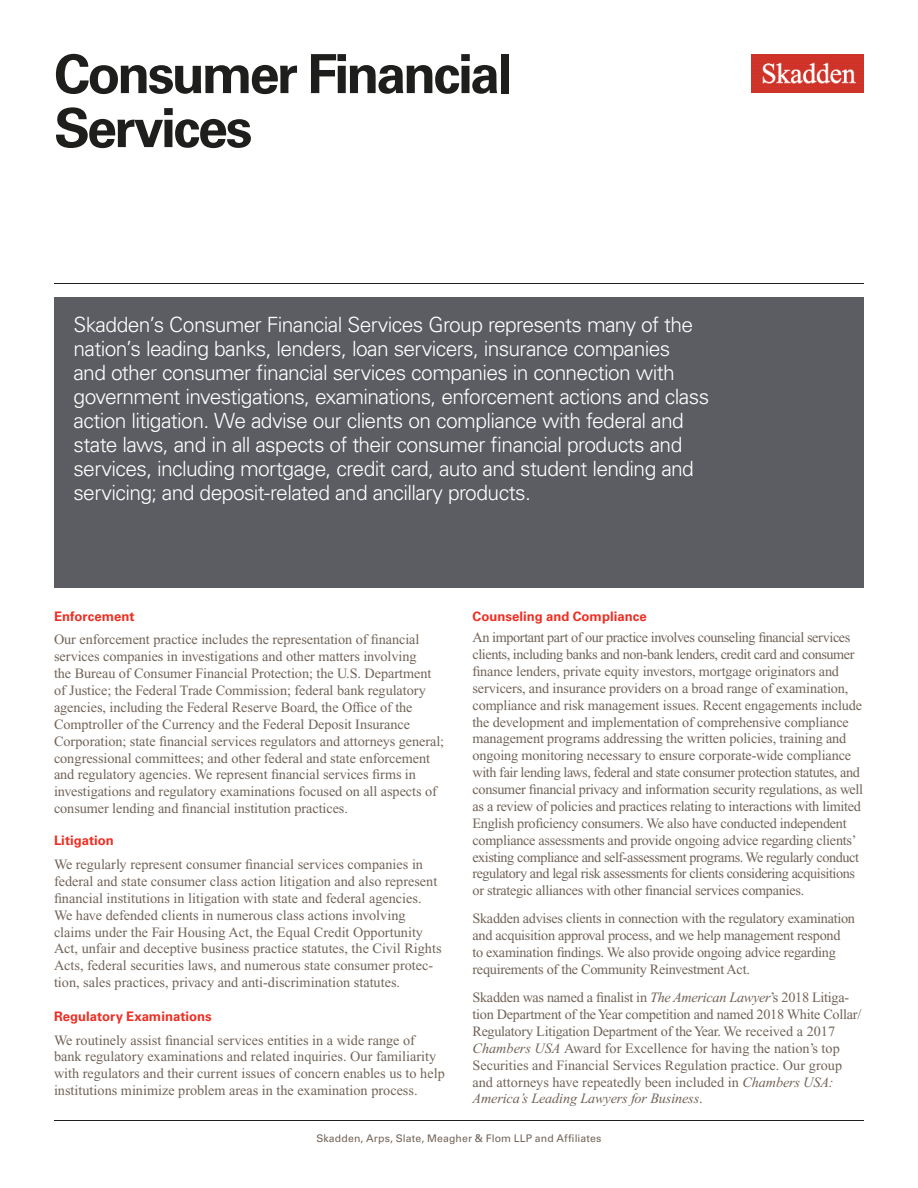
<style>
.page{position:relative;width:918px;height:1188px;background:#fff}
.page>*{position:absolute;margin:0;border:0;box-sizing:border-box;transform-origin:0 0}
.Practice_Area{font:700 54px/54px "Univers LT Std";letter-spacing:-.055em;color:#1e1e1d}
.Feature_Box{font:300 21px/24px "Univers LT Std";letter-spacing:-.03em;color:#fff}
.Main_Body{font:14.25px/17px "Times New Roman PS Std";letter-spacing:-.005em;color:#726458}
.t1{font:700 13.2px "Univers LT Std";color:#ee2e22}
.t2{font:10.5px "Univers LT Std";letter-spacing:.01em;color:#726458}
.s1{font-style:italic}
</style>
<div class="page">
<img style="left:752px;top:54px;width:112px;height:39px">
<div style="left:54px;top:297px;width:810px;height:290px;background:#5b5d62"></div>
<hr style="left:54px;top:1120px;width:810px;height:1px;background:#1e1e1d">
<hr style="left:54px;top:283px;width:810px;height:1px;background:#1e1e1d">
<h1 class="Practice_Area" style="left:54px;top:48px;width:459px">Consumer Financial<br>Services</h1>
<p class="Feature_Box" style="left:74px;top:312px;width:637px">Skadden’s Consumer Financial Services Group represents many of the nation’s leading banks, lenders, loan servicers, insurance companies<br>and other consumer financial services companies in connection with government investigations, examinations, enforcement actions and class action litigation. We advise our clients on compliance with federal and state laws, and in all aspects of their consumer financial products and services, including mortgage, credit card, auto and student lending and servicing; and deposit-related and ancillary products.</p>
<h2 class="t1" style="left:54px;top:608px;width:82px">Enforcement</h2>
<p class="Main_Body" style="left:54px;top:631px;width:392px">Our enforcement practice includes the representation of financial services companies in investigations and other matters involving<br>the Bureau of Consumer Financial Protection; the U.S. Department of Justice; the Federal Trade Commission; federal bank regulatory agencies, including the Federal Reserve Board, the Office of the Comptroller of the Currency and the Federal Deposit Insurance Corporation; state financial services regulators and attorneys general; congressional committees; and other federal and state enforcement and regulatory agencies. We represent financial services firms in investigations and regulatory examinations focused on all aspects of consumer lending and financial institution practices.</p>
<h2 class="t1" style="left:54px;top:833px;width:61px">Litigation</h2>
<p class="Main_Body" style="left:54px;top:856px;width:389px">We regularly represent consumer financial services companies in federal and state consumer class action litigation and also represent financial institutions in litigation with state and federal agencies.<br>We have defended clients in numerous class actions involving claims under the Fair Housing Act, the Equal Credit Opportunity Act, unfair and deceptive business practice statutes, the Civil Rights Acts, federal securities laws, and numerous state consumer protec&shy;tion, sales practices, privacy and anti-discrimination statutes.</p>
<h2 class="t1" style="left:54px;top:1008px;width:159px">Regulatory Examinations</h2>
<p class="Main_Body" style="left:54px;top:1031px;width:392px">We routinely assist financial services entities in a wide range of bank regulatory examinations and related inquiries. Our familiarity with regulators and their current issues of concern enables us to help institutions minimize problem areas in the examination process.</p>
<h2 class="t1" style="left:472px;top:608px;width:176px">Counseling and Compliance</h2>
<p class="Main_Body" style="left:472px;top:629px;width:392px">An important part of our practice involves counseling financial services clients, including banks and non-bank lenders, credit card and consumer finance lenders, private equity investors, mortgage originators and servicers, and insurance providers on a broad range of examination, compliance and risk management issues. Recent engagements include the development and implementation of comprehensive compliance management programs addressing the written policies, training and ongoing monitoring necessary to ensure corporate-wide compliance with fair lending laws, federal and state consumer protection statutes, and consumer financial privacy and information security regulations, as well as a review of policies and practices relating to interactions with limited English proficiency consumers. We also have conducted independent compliance assessments and provide ongoing advice regarding clients’ existing compliance and self-assessment programs. We regularly conduct regulatory and legal risk assessments for clients considering acquisitions or strategic alliances with other financial services companies.</p>
<p class="Main_Body" style="left:472px;top:910px;width:384px">Skadden advises clients in connection with the regulatory examination and acquisition approval process, and we help management respond<br>to examination findings. We also provide ongoing advice regarding requirements of the Community Reinvestment Act.</p>
<p class="Main_Body" style="left:472px;top:989px;width:390px">Skadden was named a finalist in <span class="s1">The American Lawyer</span>’s 2018 Litiga&shy;tion Department of the Year competition and named 2018 White Collar/ Regulatory Litigation Department of the Year. We received a 2017<br><span class="s1">Chambers USA</span> Award for Excellence for having the nation’s top Securities and Financial Services Regulation practice. Our group and attorneys have repeatedly been included in <span class="s1">Chambers USA:<br>America’s Leading Lawyers for Business</span>.</p>
<p class="t2" style="left:316px;top:1132px;width:287px">Skadden, Arps, Slate, Meagher &amp; Flom LLP and Affiliates</p>
</div>
